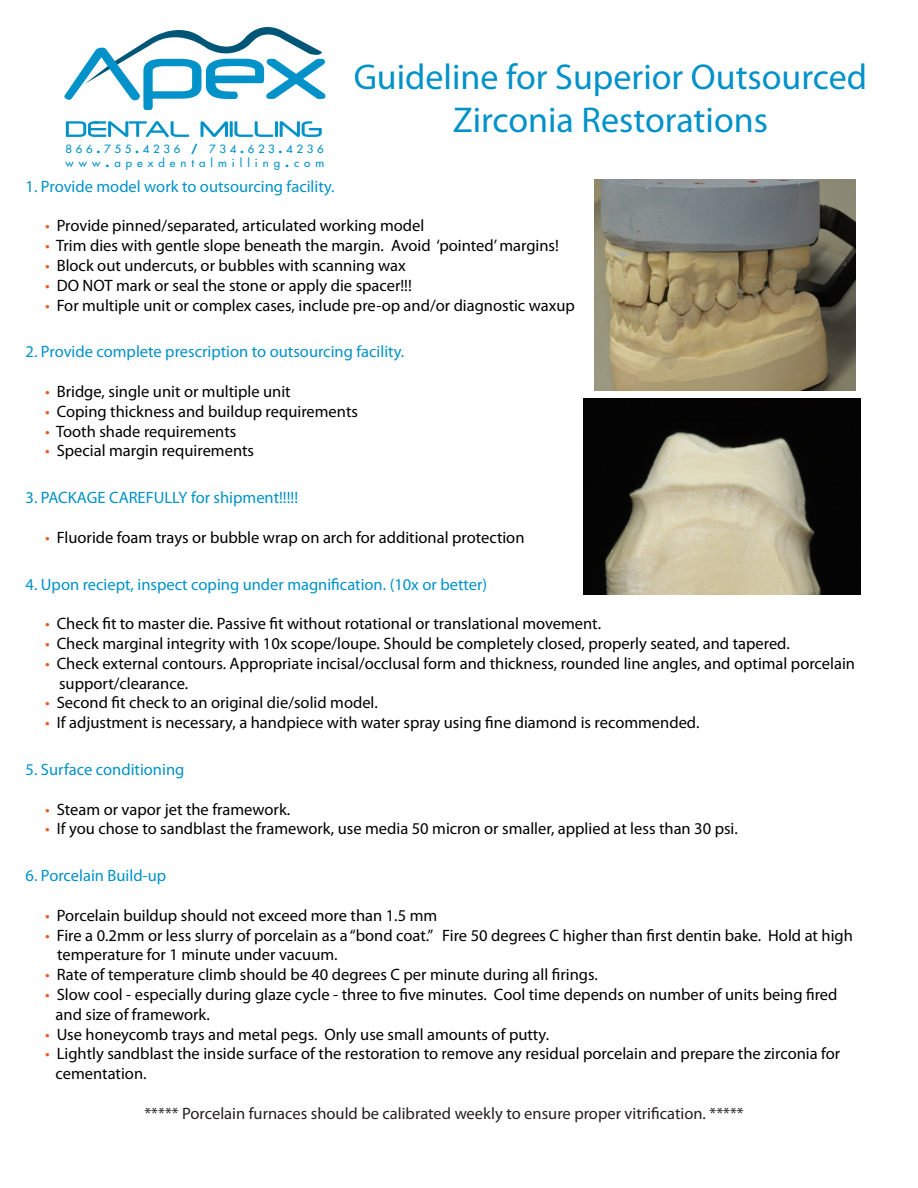
<style>
.page{position:relative;width:918px;height:1188px;background:#fff}
.page>*{position:absolute;margin:0;border:0;box-sizing:border-box;transform-origin:0 0}
.t1{font:36px/43.2px "Myriad Pro";color:#0092c8;text-align:center}
.Bulleted_list{font:16.5px "Myriad Pro";color:#000}
.Numbered_Items{font:16.5px "Myriad Pro";color:#0092c8}
.t2{font:16.5px "Myriad Pro";color:#231f20}
.t3{font:11.1px/13.8px "Futura";letter-spacing:.435em;color:#0092c8;scale:1.04 1}
.s1{font-weight:700}
.s2{color:#f15921}
</style>
<div class="page">
<svg style="left:66px;top:121px;width:123px;height:16px"></svg>
<svg style="left:201px;top:121px;width:121px;height:16px"></svg>
<svg style="left:64px;top:27px;width:261px;height:83px"></svg>
<img style="left:594px;top:179px;width:262px;height:211px">
<img style="left:583px;top:398px;width:277px;height:196px">
<p class="t1" style="left:354px;top:55px;width:515px">Guideline for Superior Outsourced<br>Zirconia Restorations</p>
<p class="t3" style="left:66px;top:142px;width:250px">866<span class="s1">.</span>755<span class="s1">.</span>4236 <span class="s1">/</span> 734<span class="s1">.</span>623<span class="s1">.</span>4236 www<span class="s1">.</span>apexdentalmilling<span class="s1">.</span>com</p>
<p class="Numbered_Items" style="left:26px;top:176px;width:310px">1. Provide model work to outsourcing facility.</p>
<p class="Bulleted_list" style="left:45px;top:216px;width:381px"><span class="s2">•</span> Provide pinned/separated, articulated working model</p>
<p class="Bulleted_list" style="left:45px;top:235px;width:515px"><span class="s2">•</span> Trim dies with gentle slope beneath the margin. Avoid ‘pointed’ margins!</p>
<p class="Bulleted_list" style="left:45px;top:255px;width:362px"><span class="s2">•</span> Block out undercuts, or bubbles with scanning wax</p>
<p class="Bulleted_list" style="left:45px;top:275px;width:368px"><span class="s2">•</span> DO NOT mark or seal the stone or apply die spacer!!!</p>
<p class="Bulleted_list" style="left:45px;top:295px;width:531px"><span class="s2">•</span> For multiple unit or complex cases, include pre-op and/or diagnostic waxup</p>
<p class="Numbered_Items" style="left:26px;top:342px;width:380px">2. Provide complete prescription to outsourcing facility.</p>
<p class="Bulleted_list" style="left:45px;top:381px;width:247px"><span class="s2">•</span> Bridge, single unit or multiple unit</p>
<p class="Bulleted_list" style="left:45px;top:401px;width:314px"><span class="s2">•</span> Coping thickness and buildup requirements</p>
<p class="Bulleted_list" style="left:45px;top:421px;width:193px"><span class="s2">•</span> Tooth shade requirements</p>
<p class="Bulleted_list" style="left:45px;top:441px;width:211px"><span class="s2">•</span> Special margin requirements</p>
<p class="Numbered_Items" style="left:26px;top:487px;width:274px">3. PACKAGE CAREFULLY for shipment!!!!!</p>
<p class="Bulleted_list" style="left:45px;top:527px;width:481px"><span class="s2">•</span> Fluoride foam trays or bubble wrap on arch for additional protection</p>
<p class="Numbered_Items" style="left:26px;top:574px;width:463px">4. Upon reciept, inspect coping under magnification. (10x or better)</p>
<p class="Bulleted_list" style="left:45px;top:613px;width:558px"><span class="s2">•</span> Check fit to master die. Passive fit without rotational or translational movement.</p>
<p class="Bulleted_list" style="left:45px;top:633px;width:746px"><span class="s2">•</span> Check marginal integrity with 10x scope/loupe. Should be completely closed, properly seated, and tapered.</p>
<p class="Bulleted_list" style="left:45px;top:653px;width:811px"><span class="s2">•</span> Check external contours. Appropriate incisal/occlusal form and thickness, rounded line angles, and optimal porcelain</p>
<p class="Bulleted_list" style="left:59px;top:673px;width:131px">support/clearance.</p>
<p class="Bulleted_list" style="left:45px;top:693px;width:334px"><span class="s2">•</span> Second fit check to an original die/solid model.</p>
<p class="Bulleted_list" style="left:45px;top:712px;width:656px"><span class="s2">•</span> If adjustment is necessary, a handpiece with water spray using fine diamond is recommended.</p>
<p class="Numbered_Items" style="left:26px;top:759px;width:160px">5. Surface conditioning</p>
<p class="Bulleted_list" style="left:45px;top:799px;width:247px"><span class="s2">•</span> Steam or vapor jet the framework.</p>
<p class="Bulleted_list" style="left:45px;top:819px;width:694px"><span class="s2">•</span> If you chose to sandblast the framework, use media 50 micron or smaller, applied at less than 30 psi.</p>
<p class="Numbered_Items" style="left:26px;top:865px;width:142px">6. Porcelain Build-up</p>
<p class="Bulleted_list" style="left:45px;top:905px;width:394px"><span class="s2">•</span> Porcelain buildup should not exceed more than 1.5 mm</p>
<p class="Bulleted_list" style="left:45px;top:925px;width:809px"><span class="s2">•</span> Fire a 0.2mm or less slurry of porcelain as a “bond coat.” Fire 50 degrees C higher than first dentin bake. Hold at high</p>
<p class="Bulleted_list" style="left:57px;top:945px;width:282px">temperature for 1 minute under vacuum.</p>
<p class="Bulleted_list" style="left:45px;top:964px;width:554px"><span class="s2">•</span> Rate of temperature climb should be 40 degrees C per minute during all firings.</p>
<p class="Bulleted_list" style="left:45px;top:984px;width:794px"><span class="s2">•</span> Slow cool - especially during glaze cycle - three to five minutes. Cool time depends on number of units being fired</p>
<p class="Bulleted_list" style="left:56px;top:1004px;width:156px">and size of framework.</p>
<p class="Bulleted_list" style="left:45px;top:1024px;width:505px"><span class="s2">•</span> Use honeycomb trays and metal pegs. Only use small amounts of putty.</p>
<p class="Bulleted_list" style="left:45px;top:1044px;width:797px"><span class="s2">•</span> Lightly sandblast the inside surface of the restoration to remove any residual porcelain and prepare the zirconia for</p>
<p class="Bulleted_list" style="left:56px;top:1063px;width:92px">cementation.</p>
<p class="t2" style="left:144px;top:1103px;width:601px">***** Porcelain furnaces should be calibrated weekly to ensure proper vitrification. *****</p>
</div>
